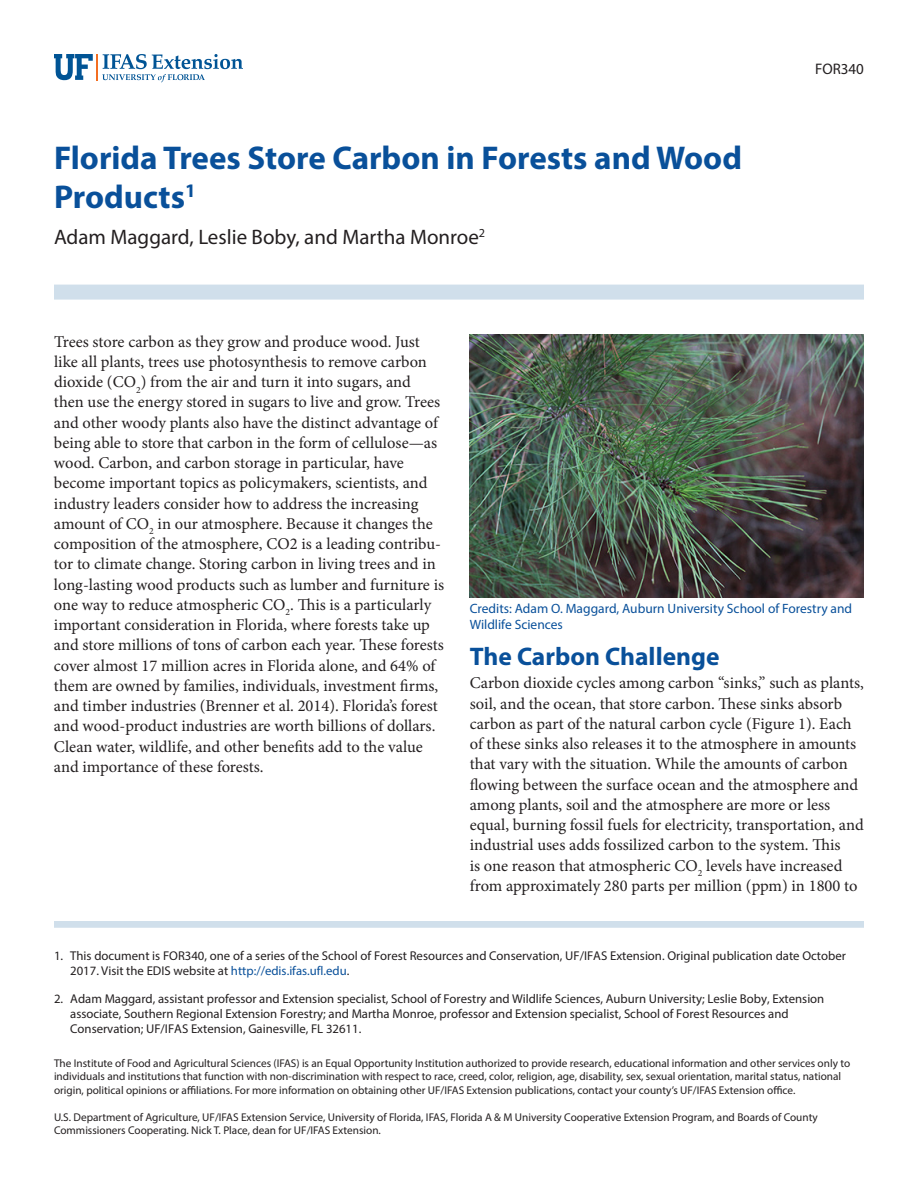
<style>
.page{position:relative;width:918px;height:1188px;background:#fff}
.page>*{position:absolute;margin:0;border:0;box-sizing:border-box;transform-origin:0 0}
.TitleRegular{font:700 33px/39.6px "Myriad Pro";color:#09509a}
.SectionHeading0{font:700 25.5px "Myriad Pro";color:#09509a}
.Author{font:21px "Myriad Pro";color:#231f20}
.Paragraph{font:16.5px/20.2px "Minion Pro";color:#231f20}
.PubNumber{font:15.3px "Myriad Pro";color:#231f20}
.FigureCaption{font:13.5px/16.5px "Myriad Pro";color:#09509a}
.t1{font:12.75px/15.3px "Myriad Pro";color:#231f20}
.Disclaimer{font:11.25px/13.5px "Myriad Pro";color:#231f20}
.s1{color:#09509a}
</style>
<div class="page">
<svg style="left:54px;top:54px;width:189px;height:28px"></svg>
<div style="left:54px;top:285px;width:810px;height:15px;background:#d0dfeb"></div>
<div style="left:54px;top:921px;width:810px;height:7px;background:#d0dfeb"></div>
<img style="left:470px;top:335px;width:394px;height:262px">
<p class="TitleRegular" style="left:54px;top:137px;width:690px">Florida Trees Store Carbon in Forests and Wood<br>Products<sup>1</sup></p>
<p class="Author" style="left:54px;top:224px;width:433px">Adam Maggard, Leslie Boby, and Martha Monroe<sup>2</sup></p>
<p class="PubNumber" style="left:815px;top:60px;width:50px">FOR340</p>
<p class="Paragraph" style="left:54px;top:331px;width:392px">Trees store carbon as they grow and produce wood. Just like all plants, trees use photosynthesis to remove carbon dioxide (CO<sub>2</sub>) from the air and turn it into sugars, and then use the energy stored in sugars to live and grow. Trees and other woody plants also have the distinct advantage of being able to store that carbon in the form of cellulose—as wood. Carbon, and carbon storage in particular, have become important topics as policymakers, scientists, and industry leaders consider how to address the increasing amount of CO<sub>2</sub> in our atmosphere. Because it changes the composition of the atmosphere, CO2 is a leading contribu&shy;tor to climate change. Storing carbon in living trees and in long-lasting wood products such as lumber and furniture is one way to reduce atmospheric CO<sub>2</sub>. This is a particularly important consideration in Florida, where forests take up and store millions of tons of carbon each year. These forests cover almost 17 million acres in Florida alone, and 64% of them are owned by families, individuals, investment firms, and timber industries (Brenner et al. 2014). Florida’s forest and wood-product industries are worth billions of dollars.<br>Clean water, wildlife, and other benefits add to the value and importance of these forests.</p>
<p class="FigureCaption" style="left:470px;top:600px;width:384px">Credits: Adam O. Maggard, Auburn University School of Forestry and<br>Wildlife Sciences</p>
<p class="SectionHeading0" style="left:470px;top:640px;width:251px">The Carbon Challenge</p>
<p class="Paragraph" style="left:470px;top:673px;width:396px">Carbon dioxide cycles among carbon “sinks,” such as plants, soil, and the ocean, that store carbon. These sinks absorb carbon as part of the natural carbon cycle (Figure 1). Each of these sinks also releases it to the atmosphere in amounts that vary with the situation. While the amounts of carbon flowing between the surface ocean and the atmosphere and among plants, soil and the atmosphere are more or less equal, burning fossil fuels for electricity, transportation, and industrial uses adds fossilized carbon to the system. This<br>is one reason that atmospheric CO<sub>2</sub> levels have increased from approximately 280 parts per million (ppm) in 1800 to</p>
<p class="t1" style="left:70px;top:948px;width:777px;text-indent:-16px">1. This document is FOR340, one of a series of the School of Forest Resources and Conservation, UF/IFAS Extension. Original publication date October<br>2017. Visit the EDIS website at <span class="s1">http://edis.ifas.ufl.edu</span>.</p>
<p class="t1" style="left:70px;top:990px;width:756px;text-indent:-16px">2. Adam Maggard, assistant professor and Extension specialist, School of Forestry and Wildlife Sciences, Auburn University; Leslie Boby, Extension associate, Southern Regional Extension Forestry; and Martha Monroe, professor and Extension specialist, School of Forest Resources and<br>Conservation; UF/IFAS Extension, Gainesville, FL 32611.</p>
<p class="Disclaimer" style="left:54px;top:1056px;width:798px">The Institute of Food and Agricultural Sciences (IFAS) is an Equal Opportunity Institution authorized to provide research, educational information and other services only to individuals and institutions that function with non-discrimination with respect to race, creed, color, religion, age, disability, sex, sexual orientation, marital status, national origin, political opinions or affiliations. For more information on obtaining other UF/IFAS Extension publications, contact your county’s UF/IFAS Extension office.</p>
<p class="Disclaimer" style="left:54px;top:1110px;width:765px">U.S. Department of Agriculture, UF/IFAS Extension Service, University of Florida, IFAS, Florida A &amp; M University Cooperative Extension Program, and Boards of County<br>Commissioners Cooperating. Nick T. Place, dean for UF/IFAS Extension.</p>
</div>
